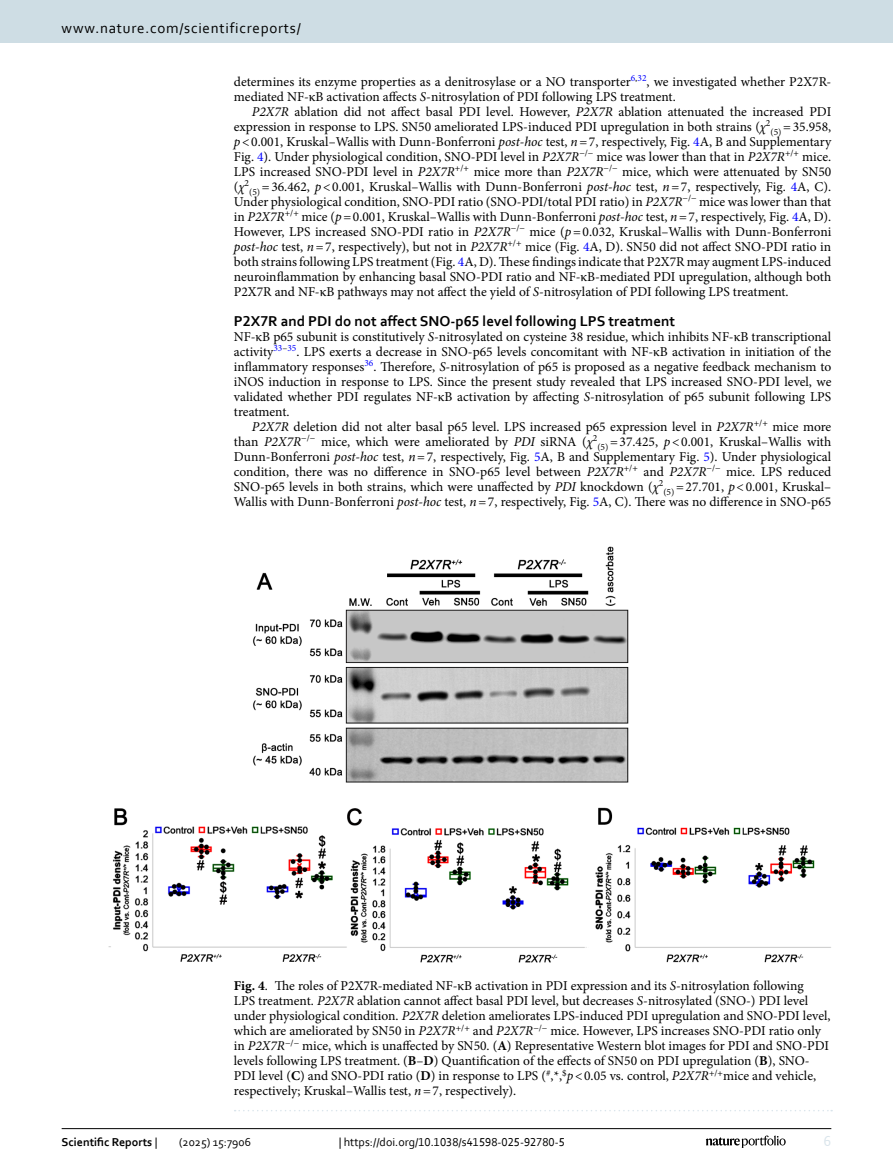
<style>
.page{position:relative;width:893px;height:1174px;background:#fff}
.page>*{position:absolute;margin:0;border:0;box-sizing:border-box;transform-origin:0 0}
.Head_2{font:700 15px "Corbel";color:#000}
.t1{font:15px "Corbel";letter-spacing:.05em;color:#000}
.t2{font:15px "Corbel";color:#d9e4eb}
.Body_Text_Indent{font:13.5px/15px "Minion Pro";color:#000;text-align:justify}
.Figure_Caption{font:13.5px/15px "Minion Pro";color:#000}
.Body_Text{font:13.5px/15px "Minion Pro";color:#000}
.t3{font:12px "Corbel";color:#000}
.t4{font:700 12px "Corbel";color:#000}
.s1{font-style:italic}
.s2{color:#00f}
.s3{font-weight:700}
.s4{font-weight:400}
</style>
<div class="page">
<img style="left:108px;top:546px;width:723px;height:416px">
<svg style="left:235px;top:1110px;width:597px;height:1px"></svg>
<hr style="left:62px;top:1128px;width:769px;height:1px;background:#000">
<svg style="left:706px;top:1135px;width:80px;height:12px"></svg>
<div style="left:0;top:0;width:893px;height:43px;background:#cedde4"></div>
<p class="t1" style="left:62px;top:18px;width:241px">www.nature.com/scientificreports/</p>
<p class="Body_Text" style="left:234px;top:74px;width:599px">determines its enzyme properties as a denitrosylase or a NO transporter<sup>6</sup><sup>,</sup><sup>32</sup>, we investigated whether P2X7R&shy;mediated NF-κB activation affects <span class="s1">S</span>-nitrosylation of PDI following LPS treatment.</p>
<p class="Body_Text_Indent" style="left:234px;top:104px;width:599px;text-indent:18px"><span class="s1">P2X7R</span> ablation did not affect basal PDI level. However, <span class="s1">P2X7R</span> ablation attenuated the increased PDI expression in response to LPS. SN50 ameliorated LPS-induced PDI upregulation in both strains (<span class="s1">χ</span><sup>2</sup><sub>(5)</sub> =35.958, <span class="s1">p</span>&lt;0.001, Kruskal–Wallis with Dunn-Bonferroni <span class="s1">post-hoc</span> test, <span class="s1">n</span>=7, respectively, Fig. <span class="s2">4</span>A, B and Supplementary Fig. <span class="s2">4</span>). Under physiological condition, SNO-PDI level in <span class="s1">P2X7R</span><sup>−/−</sup> mice was lower than that in <span class="s1">P2X7R</span><sup>+/+</sup> mice.<br>LPS increased SNO-PDI level in <span class="s1">P2X7R</span><sup>+/+</sup> mice more than <span class="s1">P2X7R</span><sup>−/−</sup> mice, which were attenuated by SN50 (<span class="s1">χ</span><sup>2</sup><sub>(5)</sub> =36.462, <span class="s1">p</span>&lt;0.001, Kruskal–Wallis with Dunn-Bonferroni <span class="s1">post-hoc</span> test, <span class="s1">n</span>=7, respectively, Fig. <span class="s2">4</span>A, C).<br>Under physiological condition, SNO-PDI ratio (SNO-PDI/total PDI ratio) in <span class="s1">P2X7R</span><sup>−/−</sup> mice was lower than that in <span class="s1">P2X7R</span><sup>+/+</sup> mice (<span class="s1">p</span>=0.001, Kruskal–Wallis with Dunn-Bonferroni <span class="s1">post-hoc</span> test, <span class="s1">n</span>=7, respectively, Fig. <span class="s2">4</span>A, D).<br>However, LPS increased SNO-PDI ratio in <span class="s1">P2X7R</span><sup>−/−</sup> mice (<span class="s1">p</span>=0.032, Kruskal–Wallis with Dunn-Bonferroni <span class="s1">post-hoc</span> test, <span class="s1">n</span>=7, respectively), but not in <span class="s1">P2X7R</span><sup>+/+</sup> mice (Fig. <span class="s2">4</span>A, D). SN50 did not affect SNO-PDI ratio in both strains following LPS treatment (Fig. <span class="s2">4</span>A, D). These findings indicate that P2X7R may augment LPS-induced neuroinflammation by enhancing basal SNO-PDI ratio and NF-κB-mediated PDI upregulation, although both P2X7R and NF-κB pathways may not affect the yield of <span class="s1">S</span>-nitrosylation of PDI following LPS treatment.</p>
<p class="Head_2" style="left:234px;top:311px;width:443px">P2X7R and PDI do not affect SNO-p65 level following LPS treatment</p>
<p class="Body_Text" style="left:234px;top:329px;width:599px;text-align:justify">NF-κB p65 subunit is constitutively <span class="s1">S</span>-nitrosylated on cysteine 38 residue, which inhibits NF-κB transcriptional activity<sup>33</sup><sup>–</sup><sup>35</sup>. LPS exerts a decrease in SNO-p65 levels concomitant with NF-κB activation in initiation of the inflammatory responses<sup>36</sup>. Therefore, <span class="s1">S</span>-nitrosylation of p65 is proposed as a negative feedback mechanism to iNOS induction in response to LPS. Since the present study revealed that LPS increased SNO-PDI level, we validated whether PDI regulates NF-κB activation by affecting <span class="s1">S</span>-nitrosylation of p65 subunit following LPS treatment.</p>
<p class="Body_Text_Indent" style="left:234px;top:419px;width:599px;text-indent:18px"><span class="s1">P2X7R</span> deletion did not alter basal p65 level. LPS increased p65 expression level in <span class="s1">P2X7R</span><sup>+/+</sup> mice more than <span class="s1">P2X7R</span><sup>−/−</sup> mice, which were ameliorated by <span class="s1">PDI</span> siRNA (<span class="s1">χ</span><sup>2</sup><sub>(5)</sub> =37.425, <span class="s1">p</span>&lt;0.001, Kruskal–Wallis with Dunn-Bonferroni <span class="s1">post-hoc</span> test, <span class="s1">n</span>=7, respectively, Fig. <span class="s2">5</span>A, B and Supplementary Fig. <span class="s2">5</span>). Under physiological condition, there was no difference in SNO-p65 level between <span class="s1">P2X7R</span><sup>+/+</sup> and <span class="s1">P2X7R</span><sup>−/−</sup> mice. LPS reduced SNO-p65 levels in both strains, which were unaffected by <span class="s1">PDI</span> knockdown (<span class="s1">χ</span><sup>2</sup><sub>(5)</sub> =27.701, <span class="s1">p</span>&lt;0.001, Kruskal– Wallis with Dunn-Bonferroni <span class="s1">post-hoc</span> test, <span class="s1">n</span>=7, respectively, Fig. <span class="s2">5</span>A, C). There was no difference in SNO-p65</p>
<p class="Figure_Caption" style="left:234px;top:978px;width:598px"><span class="s3">Fig. 4</span>. The roles of P2X7R-mediated NF-κB activation in PDI expression and its <span class="s1">S</span>-nitrosylation following<br>LPS treatment. <span class="s1">P2X7R</span> ablation cannot affect basal PDI level, but decreases <span class="s1">S</span>-nitrosylated (SNO-) PDI level under physiological condition. <span class="s1">P2X7R</span> deletion ameliorates LPS-induced PDI upregulation and SNO-PDI level, which are ameliorated by SN50 in <span class="s1">P2X7R</span><sup>+/+</sup> and <span class="s1">P2X7R</span><sup>−/−</sup> mice. However, LPS increases SNO-PDI ratio only in <span class="s1">P2X7R</span><sup>−/−</sup> mice, which is unaffected by SN50. (<span class="s3">A</span>) Representative Western blot images for PDI and SNO-PDI levels following LPS treatment. (<span class="s3">B</span>–<span class="s3">D</span>) Quantification of the effects of SN50 on PDI upregulation (<span class="s3">B</span>), SNO-PDI level (<span class="s3">C</span>) and SNO-PDI ratio (<span class="s3">D</span>) in response to LPS (<sup>#</sup>,*,<sup>$</sup><span class="s1">p</span>&lt;0.05 vs. control, <span class="s1">P2X7R</span><sup>+/+</sup>mice and vehicle, respectively; Kruskal–Wallis test, <span class="s1">n</span>=7, respectively).</p>
<p class="t4" style="left:62px;top:1134px;width:97px">Scientific Reports <span class="s4">|</span></p>
<p class="t3" style="left:179px;top:1134px;width:73px">(2025) 15:7906</p>
<p class="t3" style="left:339px;top:1134px;width:228px">| https://doi.org/10.1038/s41598-025-92780-5</p>
<p class="t2" style="left:824px;top:1132px;width:9px">6</p>
</div>
